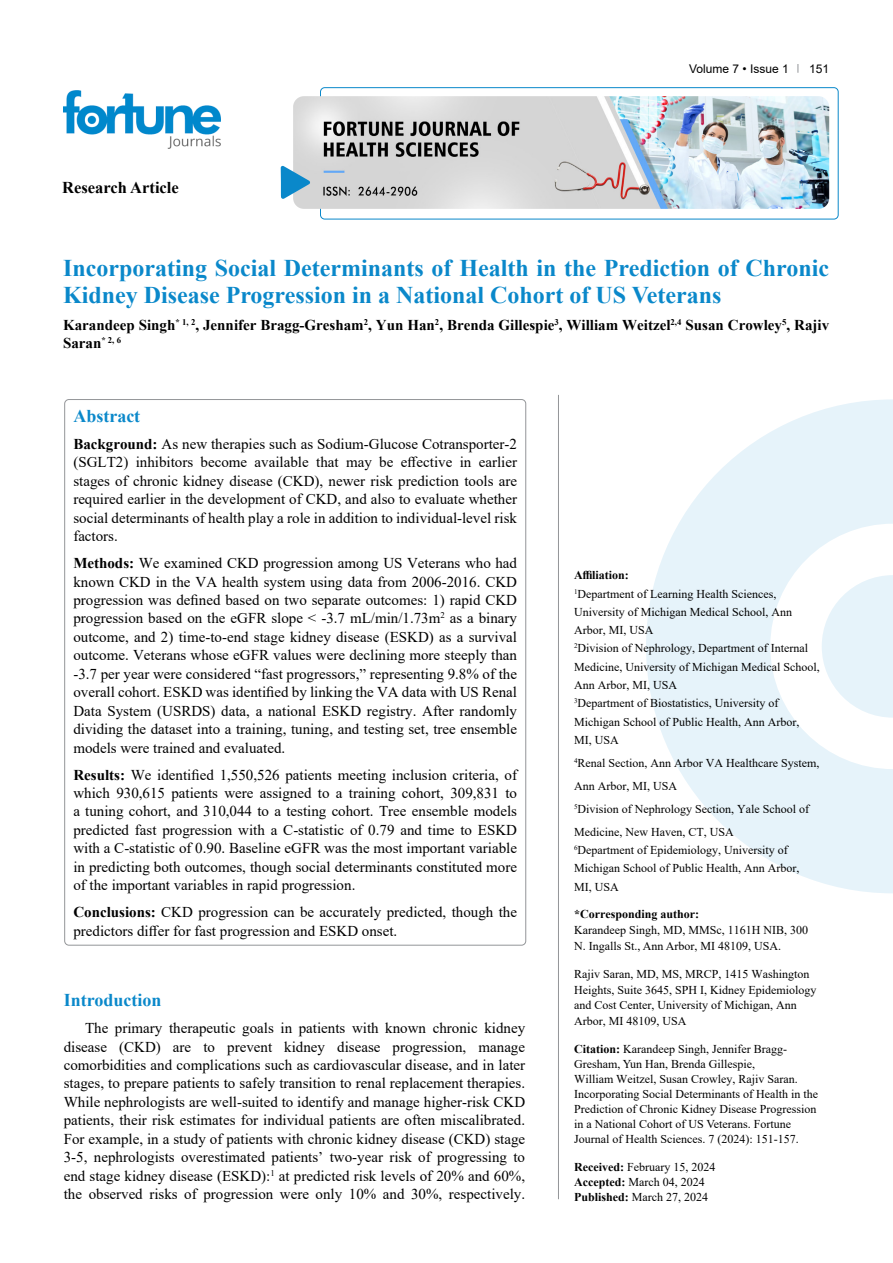
<style>
.page{position:relative;width:893px;height:1263px;background:#fff}
.page>*{position:absolute;margin:0;border:0;box-sizing:border-box;transform-origin:0 0}
.t1{font:700 24px/27px "Times New Roman";color:#0a88ca}
.t2{font:700 18px "Times New Roman";color:#0a88ca}
.t3{font:700 16.5px "Times New Roman";color:#000}
.t4{font:15px/18.5px "Times New Roman";color:#000;text-align:justify}
.t5{font:700 15px/18.5px "Times New Roman";color:#000}
.t6{font:12px/18.3px "Times New Roman";color:#000}
.t7{font:700 12px "Times New Roman";color:#000}
.t8{font:12px "Arial";color:#000}
.s1{font-weight:700}
</style>
<div class="page">
<div style="left:320px;top:87px;width:518px;height:132px;border:1px solid #0a88ca;border-radius:4px"></div>
<img style="left:64px;top:90px;width:157px;height:59px">
<img style="left:293px;top:96px;width:536px;height:113px">
<svg style="left:281px;top:166px;width:29px;height:33px"></svg>
<svg style="left:646px;top:399px;width:247px;height:494px;fill:#e6f3fa"></svg>
<svg style="left:822px;top:575px;width:71px;height:143px"></svg>
<hr style="left:558px;top:395px;width:1px;height:804px;background:#939598">
<p class="t3" style="left:62px;top:175px;width:118px">Research Article</p>
<p class="t8" style="left:689px;top:60px;width:101px">Volume 7 • Issue 1</p>
<p class="t8" style="left:809px;top:60px;width:22px">151</p>
<h1 class="t1" style="left:63px;top:254px;width:768px">Incorporating Social Determinants of Health in the Prediction of Chronic<br>Kidney Disease Progression in a National Cohort of US Veterans</h1>
<p class="t5" style="left:63px;top:315px;width:768px">Karandeep Singh<sup>*</sup> <sup>1,</sup> <sup>2</sup>, Jennifer Bragg-Gresham<sup>2</sup>, Yun Han<sup>2</sup>, Brenda Gillespie<sup>3</sup>, William Weitzel<sup>2,4</sup> Susan Crowley<sup>5</sup>, Rajiv<br>Saran<sup>*</sup> <sup>2,</sup> <sup>6</sup></p>
<p class="t2" style="left:73px;top:403px;width:68px">Abstract</p>
<p class="t4" style="left:73px;top:434px;width:445px"><span class="s1">Background:</span> As new therapies such as Sodium-Glucose Cotransporter-2 (SGLT2) inhibitors become available that may be effective in earlier stages of chronic kidney disease (CKD), newer risk prediction tools are required earlier in the development of CKD, and also to evaluate whether social determinants of health play a role in addition to individual-level risk factors.</p>
<p class="t4" style="left:73px;top:553px;width:445px"><span class="s1">Methods:</span> We examined CKD progression among US Veterans who had known CKD in the VA health system using data from 2006-2016. CKD progression was defined based on two separate outcomes: 1) rapid CKD progression based on the eGFR slope &lt; -3.7 mL/min/1.73m<sup>2</sup> as a binary outcome, and 2) time-to-end stage kidney disease (ESKD) as a survival outcome. Veterans whose eGFR values were declining more steeply than -3.7 per year were considered “fast progressors,” representing 9.8% of the overall cohort. ESKD was identified by linking the VA data with US Renal Data System (USRDS) data, a national ESKD registry. After randomly dividing the dataset into a training, tuning, and testing set, tree ensemble models were trained and evaluated.</p>
<p class="t4" style="left:73px;top:765px;width:445px"><span class="s1">Results:</span> We identified 1,550,526 patients meeting inclusion criteria, of which 930,615 patients were assigned to a training cohort, 309,831 to a tuning cohort, and 310,044 to a testing cohort. Tree ensemble models predicted fast progression with a C-statistic of 0.79 and time to ESKD with a C-statistic of 0.90. Baseline eGFR was the most important variable in predicting both outcomes, though social determinants constituted more of the important variables in rapid progression.</p>
<p class="t4" style="left:73px;top:902px;width:445px"><span class="s1">Conclusions:</span> CKD progression can be accurately predicted, though the predictors differ for fast progression and ESKD onset.</p>
<p class="t2" style="left:64px;top:987px;width:99px">Introduction</p>
<p class="t4" style="left:64px;top:1018px;width:463px;text-indent:21px">The primary therapeutic goals in patients with known chronic kidney disease (CKD) are to prevent kidney disease progression, manage comorbidities and complications such as cardiovascular disease, and in later stages, to prepare patients to safely transition to renal replacement therapies.<br>While nephrologists are well-suited to identify and manage higher-risk CKD patients, their risk estimates for individual patients are often miscalibrated.<br>For example, in a study of patients with chronic kidney disease (CKD) stage 3-5, nephrologists overestimated patients’ two-year risk of progressing to end stage kidney disease (ESKD):<sup>1</sup> at predicted risk levels of 20% and 60%, the observed risks of progression were only 10% and 30%, respectively.</p>
<p class="t6" style="left:574px;top:566px;width:247px"><span class="s1">Affiliation:<br></span><sup>1</sup>Department of Learning Health Sciences, University of Michigan Medical School, Ann Arbor, MI, USA<br><sup>2</sup>Division of Nephrology, Department of Internal Medicine, University of Michigan Medical School, Ann Arbor, MI, USA<br><sup>3</sup>Department of Biostatistics, University of Michigan School of Public Health, Ann Arbor, MI, USA</p>
<p class="t6" style="left:574px;top:751px;width:247px;line-height:23px"><sup>4</sup>Renal Section, Ann Arbor VA Healthcare System, Ann Arbor, MI, USA<br><sup>5</sup>Division of Nephrology Section, Yale School of Medicine, New Haven, CT, USA</p>
<p class="t6" style="left:574px;top:841px;width:227px"><sup>6</sup>Department of Epidemiology, University of<br>Michigan School of Public Health, Ann Arbor,<br>MI, USA</p>
<p class="t7" style="left:574px;top:906px;width:127px">*Corresponding author:</p>
<p class="t6" style="left:574px;top:922px;width:235px;line-height:15.6px">Karandeep Singh, MD, MMSc, 1161H NIB, 300<br>N. Ingalls St., Ann Arbor, MI 48109, USA.</p>
<p class="t6" style="left:574px;top:966px;width:244px;line-height:15.6px">Rajiv Saran, MD, MS, MRCP, 1415 Washington Heights, Suite 3645, SPH I, Kidney Epidemiology and Cost Center, University of Michigan, Ann Arbor, MI 48109, USA</p>
<p class="t6" style="left:574px;top:1041px;width:245px;line-height:15px"><span class="s1">Citation:</span> Karandeep Singh, Jennifer Bragg-Gresham, Yun Han, Brenda Gillespie,<br>William Weitzel, Susan Crowley, Rajiv Saran.<br>Incorporating Social Determinants of Health in the Prediction of Chronic Kidney Disease Progression in a National Cohort of US Veterans. Fortune Journal of Health Sciences. 7 (2024): 151-157.</p>
<p class="t6" style="left:574px;top:1158px;width:143px;line-height:15px"><span class="s1">Received:</span> February 15, 2024<br><span class="s1">Accepted:</span> March 04, 2024<br><span class="s1">Published:</span> March 27, 2024</p>
</div>
